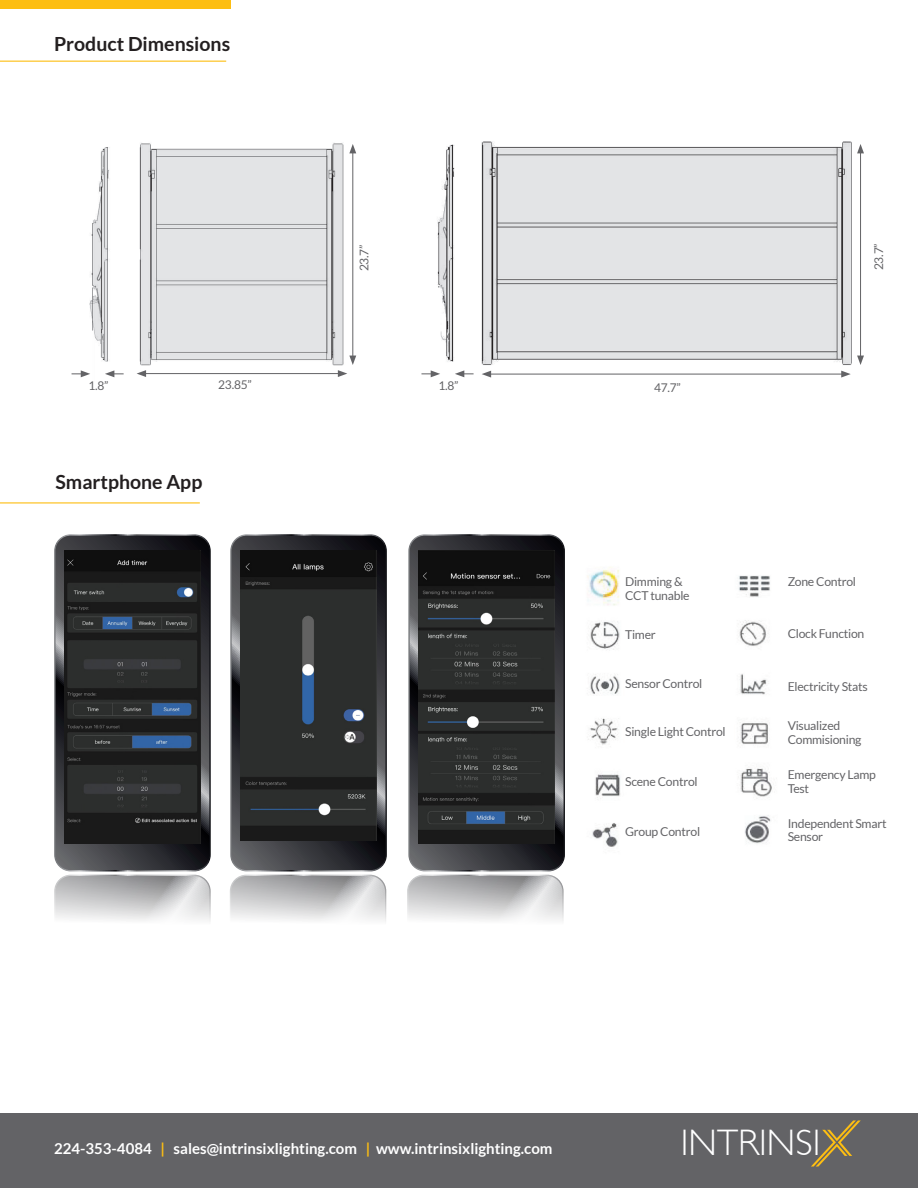
<style>
.page{position:relative;width:918px;height:1188px;background:#fff}
.page>*{position:absolute;margin:0;border:0;box-sizing:border-box;transform-origin:0 0}
.t1{font:300 36.9px "Gill Sans";color:#fff}
.t2{font:700 19.5px "Lato";color:#231f20}
.t3{font:700 15px "Lato";color:#fff}
.t4{font:12.15px/13.6px "Lato";letter-spacing:-.02em;color:#636366}
.t5{font:12px "Lato";letter-spacing:-.02em;color:#636366}
.s1{color:#fdbe12}
</style>
<div class="page">
<svg style="left:56px;top:536px;width:153px;height:334px;background:#3a3a3e"></svg>
<div style="left:54px;top:534px;width:157px;height:338px;border:1px solid #fff;border-radius:16px"></div>
<div style="left:0;top:1113px;width:918px;height:75px;background:#636366"></div>
<svg style="left:811px;top:1120px;width:50px;height:47px"></svg>
<img style="left:80px;top:143px;width:264px;height:235px">
<hr style="left:352px;top:151px;width:1px;height:207px;background:#636366">
<svg style="left:349px;top:144px;width:7px;height:9px"></svg>
<hr style="left:144px;top:373px;width:196px;height:1px;background:#636366">
<svg style="left:338px;top:356px;width:18px;height:21px"></svg>
<svg style="left:137px;top:370px;width:9px;height:7px"></svg>
<svg style="left:105px;top:370px;width:19px;height:7px"></svg>
<svg style="left:72px;top:370px;width:18px;height:7px"></svg>
<hr style="left:489px;top:374px;width:355px;height:1px;background:#636366">
<svg style="left:841px;top:371px;width:10px;height:7px"></svg>
<svg style="left:482px;top:371px;width:9px;height:7px"></svg>
<img style="left:437px;top:141px;width:423px;height:224px">
<svg style="left:455px;top:370px;width:19px;height:7px"></svg>
<svg style="left:421px;top:370px;width:19px;height:7px"></svg>
<hr style="left:860px;top:151px;width:1px;height:207px;background:#636366">
<svg style="left:857px;top:144px;width:7px;height:9px"></svg>
<svg style="left:857px;top:356px;width:7px;height:9px"></svg>
<img style="left:739px;top:575px;width:33px;height:269px">
<img style="left:587px;top:567px;width:34px;height:280px">
<img style="left:65px;top:550px;width:135px;height:293px">
<svg style="left:232px;top:536px;width:153px;height:334px;background:#3b3b3f"></svg>
<div style="left:230px;top:534px;width:157px;height:338px;border:1px solid #fff;border-radius:16px"></div>
<img style="left:241px;top:550px;width:135px;height:291px">
<svg style="left:410px;top:536px;width:153px;height:334px;background:#3b3c40"></svg>
<div style="left:408px;top:534px;width:157px;height:338px;border:1px solid #fff;border-radius:16px"></div>
<img style="left:419px;top:550px;width:136px;height:293px">
<svg style="left:230px;top:874px;width:157px;height:48px"></svg>
<svg style="left:54px;top:874px;width:157px;height:47px;background:#cccccd"></svg>
<svg style="left:407px;top:874px;width:157px;height:47px;background:#cccccd"></svg>
<hr style="left:0;top:61px;width:226px;height:1px;background:#fdbe12">
<div style="left:0;top:0;width:231px;height:9px;background:#fdbe12"></div>
<hr style="left:0;top:502px;width:200px;height:1px;background:#fdbe12">
<p class="t2" style="left:54px;top:33px;width:178px">Product Dimensions</p>
<p class="t5" style="left:358px;top:271px;width:28px;rotate:-90deg">23.7”</p>
<p class="t5" style="left:218px;top:378px;width:35px">23.85”</p>
<p class="t5" style="left:88px;top:379px;width:22px">1.8”</p>
<p class="t5" style="left:438px;top:379px;width:22px">1.8”</p>
<p class="t5" style="left:654px;top:381px;width:28px">47.7”</p>
<p class="t2" style="left:55px;top:471px;width:148px">Smartphone App</p>
<p class="t4" style="left:625px;top:575px;width:59px">Dimming &amp;</p>
<p class="t4" style="left:625px;top:589px;width:66px">CCT tunable</p>
<p class="t4" style="left:625px;top:628px;width:32px">Timer</p>
<p class="t4" style="left:625px;top:677px;width:79px">Sensor Control</p>
<p class="t4" style="left:625px;top:724px;width:102px">Single Light Control</p>
<p class="t4" style="left:625px;top:774px;width:74px">Scene Control</p>
<p class="t4" style="left:625px;top:825px;width:77px">Group Control</p>
<p class="t5" style="left:872px;top:270px;width:28px;rotate:-90deg">23.7”</p>
<p class="t4" style="left:788px;top:575px;width:70px">Zone Control</p>
<p class="t4" style="left:788px;top:627px;width:78px">Clock Function</p>
<p class="t4" style="left:788px;top:679px;width:82px">Electricity Stats</p>
<p class="t4" style="left:788px;top:719px;width:54px">Visualized</p>
<p class="t4" style="left:788px;top:732px;width:75px">Commisioning</p>
<p class="t4" style="left:788px;top:768px;width:90px">Emergency Lamp<br>Test</p>
<p class="t4" style="left:788px;top:817px;width:100px">Independent Smart<br>Sensor</p>
<p class="t3" style="left:54px;top:1139px;width:500px">224-353-4084 <span class="s1">|</span> sales@intrinsixlighting.com <span class="s1">|</span> www.intrinsixlighting.com</p>
<p class="t1" style="left:681px;top:1114px;width:141px">INTRINSI</p>
</div>
